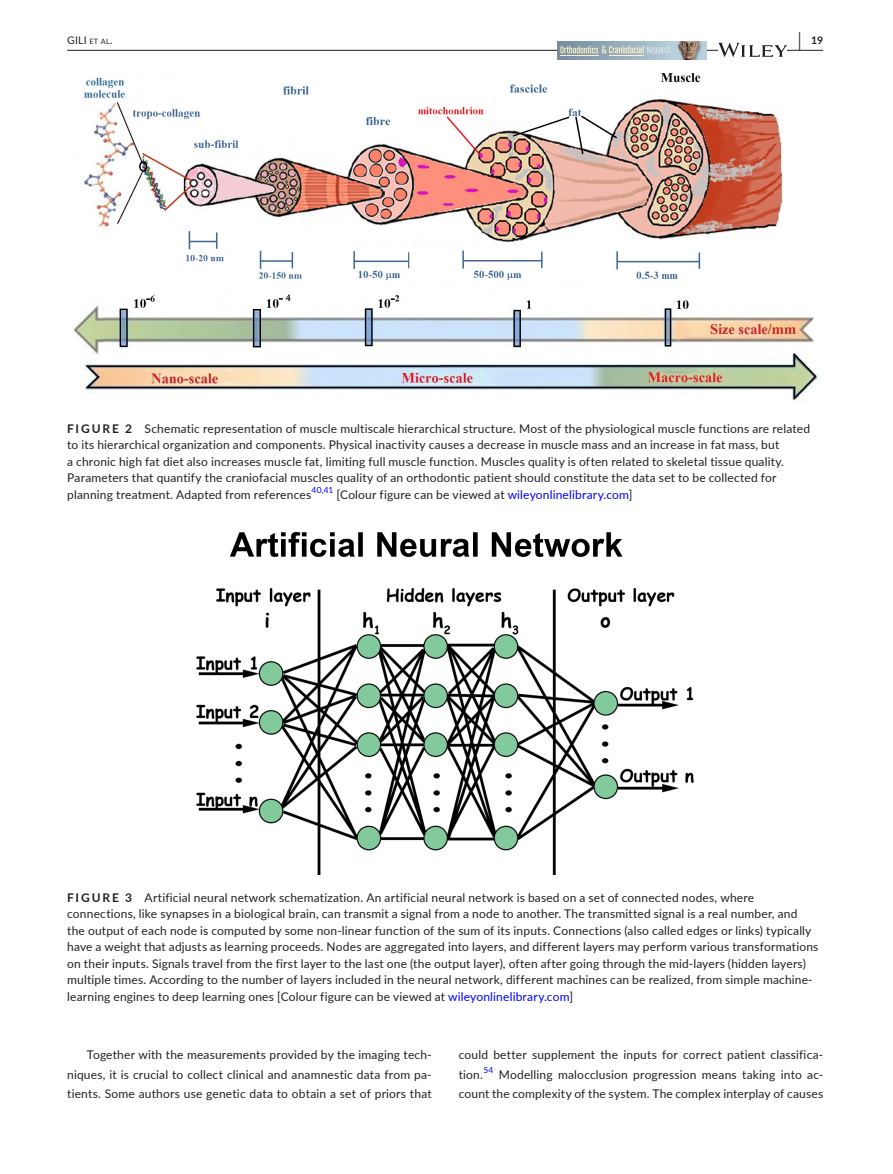
<style>
.page{position:relative;width:893px;height:1174px;background:#fff}
.page>*{position:absolute;margin:0;border:0;box-sizing:border-box;transform-origin:0 0}
.t1{font:700 19.5px "Lato";color:#231f20;scale:.48 1}
.t2{font:12px/16.5px "Lato";letter-spacing:.015em;color:#231f20;text-align:justify}
.t3{font:10.5px "Lato";color:#231f20}
.t4{font:700 10.5px "Lato";color:#231f20}
.t5{font:8.4px "Lato";color:#00f}
.s1{font-size:7.35px}
.s2{font-weight:700}
.s3{color:#00f}
</style>
<div class="page">
<hr style="left:67px;top:50px;width:756px;height:1px;background:#231f20">
<svg style="left:557px;top:41px;width:149px;height:1px"></svg>
<div style="left:557px;top:42px;width:115px;height:17px;background:linear-gradient(to right,#758a9d,#b6ccd8)"></div>
<svg style="left:560px;top:46px;width:110px;height:8px"></svg>
<hr style="left:609px;top:55px;width:35px;height:1px;background:#fef2ca">
<hr style="left:560px;top:55px;width:39px;height:1px;background:#fef2ca">
<img style="left:672px;top:42px;width:34px;height:17px">
<svg style="left:718px;top:43px;width:69px;height:14px"></svg>
<img style="left:73px;top:73px;width:746px;height:328px">
<img style="left:196px;top:532px;width:498px;height:343px">
<h1 class="t1" style="left:798px;top:25px;width:7px">|</h1>
<p class="t3" style="left:67px;top:33px;width:47px">GILI <span class="s1">et al</span>.</p>
<p class="t4" style="left:811px;top:33px;width:14px">19</p>
<p class="t2" style="left:67px;top:419px;width:744px;text-align:left"><span class="s2">FIGURE 2</span> Schematic representation of muscle multiscale hierarchical structure. Most of the physiological muscle functions are related to its hierarchical organization and components. Physical inactivity causes a decrease in muscle mass and an increase in fat mass, but<br>a chronic high fat diet also increases muscle fat, limiting full muscle function. Muscles quality is often related to skeletal tissue quality.<br>Parameters that quantify the craniofacial muscles quality of an orthodontic patient should constitute the data set to be collected for planning treatment. Adapted from references</p>
<p class="t5" style="left:312px;top:484px;width:23px">40,41</p>
<p class="t2" style="left:337px;top:485px;width:297px">[Colour figure can be viewed at <span class="s3">wileyonlinelibrary.com</span>]</p>
<p class="t2" style="left:67px;top:888px;width:753px;text-align:left"><span class="s2">FIGURE 3</span> Artificial neural network schematization. An artificial neural network is based on a set of connected nodes, where connections, like synapses in a biological brain, can transmit a signal from a node to another. The transmitted signal is a real number, and<br>the output of each node is computed by some non-linear function of the sum of its inputs. Connections (also called edges or links) typically have a weight that adjusts as learning proceeds. Nodes are aggregated into layers, and different layers may perform various transformations on their inputs. Signals travel from the first layer to the last one (the output layer), often after going through the mid-layers (hidden layers) multiple times. According to the number of layers included in the neural network, different machines can be realized, from simple machine&shy;learning engines to deep learning ones [Colour figure can be viewed at <span class="s3">wileyonlinelibrary.com</span>]</p>
<p class="t2" style="left:67px;top:1044px;width:366px;line-height:19.5px;text-indent:20px">Together with the measurements provided by the imaging tech&shy;niques, it is crucial to collect clinical and anamnestic data from pa&shy;tients. Some authors use genetic data to obtain a set of priors that</p>
<p class="t2" style="left:459px;top:1044px;width:366px;line-height:19.5px">could better supplement the inputs for correct patient classifica&shy;tion.<sup>54</sup> Modelling malocclusion progression means taking into ac&shy;count the complexity of the system. The complex interplay of causes</p>
</div>
